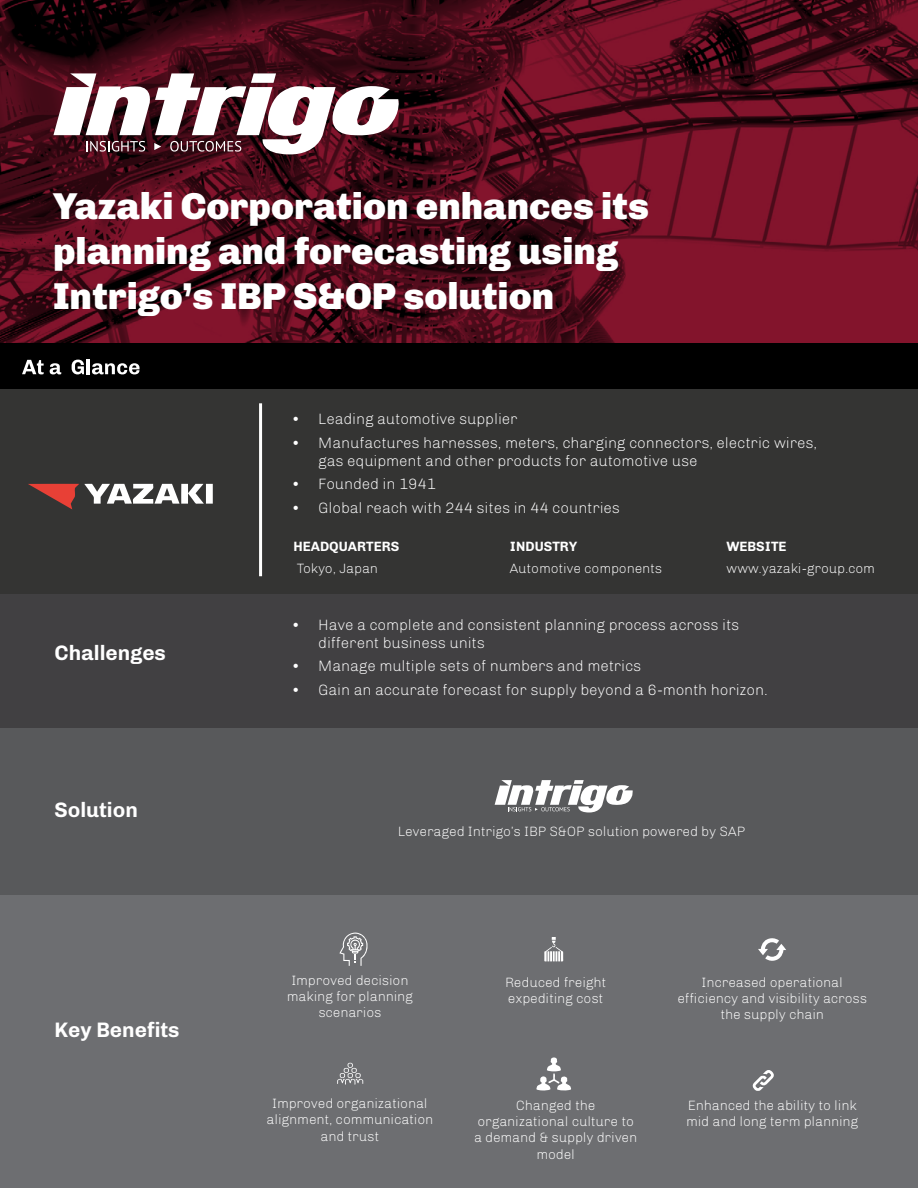
<style>
.page{position:relative;width:918px;height:1188px;background:#fff}
.page>*{position:absolute;margin:0;border:0;box-sizing:border-box;transform-origin:0 0}
.t1{font:900 37.5px/45px "Chivo";color:#fff}
.t2{font:700 21px "Chivo";color:#fff}
.t3{font:300 15px/18px "Chivo";color:#fff}
.t4{font:300 13.5px/16.2px "Chivo";color:#fff;text-align:center}
.t5{font:700 13.5px "Chivo";color:#fff}
</style>
<div class="page">
<svg style="left:0;top:0;width:918px;height:343px;background:#560c1d"></svg>
<svg style="left:53px;top:73px;width:349px;height:81px"></svg>
<div style="left:0;top:594px;width:918px;height:151px;background:#414042"></div>
<div style="left:0;top:728px;width:918px;height:168px;background:#58595b"></div>
<div style="left:0;top:896px;width:918px;height:292px;background:#6d6e71"></div>
<div style="left:0;top:386px;width:918px;height:208px;background:#343433"></div>
<hr style="left:259px;top:403px;width:3px;height:173px;background:#fff">
<svg style="left:495px;top:780px;width:138px;height:33px"></svg>
<svg style="left:28px;top:484px;width:185px;height:25px"></svg>
<svg style="left:544px;top:937px;width:19px;height:25px"></svg>
<svg style="left:758px;top:938px;width:28px;height:23px"></svg>
<svg style="left:337px;top:1063px;width:26px;height:22px"></svg>
<svg style="left:536px;top:1057px;width:35px;height:34px"></svg>
<svg style="left:339px;top:932px;width:29px;height:34px"></svg>
<svg style="left:753px;top:1070px;width:21px;height:21px"></svg>
<div style="left:0;top:343px;width:918px;height:46px;background:#000"></div>
<svg style="left:22px;top:360px;width:22px;height:14px"></svg>
<svg style="left:50px;top:363px;width:11px;height:11px"></svg>
<svg style="left:72px;top:360px;width:12px;height:14px"></svg>
<hr style="left:87px;top:359px;width:3px;height:15px;background:#fff">
<svg style="left:92px;top:363px;width:48px;height:11px"></svg>
<h1 class="t1" style="left:53px;top:183px;width:597px">Yazaki Corporation enhances its planning and forecasting using<br>Intrigo’s IBP S&amp;OP solution</h1>
<p class="t3" style="left:292px;top:410px;width:228px">• Leading automotive supplier</p>
<p class="t3" style="left:319px;top:434px;width:500px;text-indent:-27px">• Manufactures harnesses, meters, charging connectors, electric wires, gas equipment and other products for automotive use</p>
<p class="t3" style="left:292px;top:475px;width:146px">• Founded in 1941</p>
<p class="t3" style="left:292px;top:499px;width:330px">• Global reach with 244 sites in 44 countries</p>
<h2 class="t2" style="left:54px;top:640px;width:113px">Challenges</h2>
<h2 class="t2" style="left:54px;top:797px;width:85px">Solution</h2>
<h2 class="t2" style="left:54px;top:1017px;width:127px">Key Benefits</h2>
<p class="t5" style="left:293px;top:538px;width:107px">HEADQUARTERS</p>
<p class="t4" style="left:297px;top:560px;width:83px">Tokyo, Japan</p>
<p class="t5" style="left:510px;top:538px;width:69px">INDUSTRY</p>
<p class="t4" style="left:510px;top:560px;width:154px">Automotive components</p>
<p class="t5" style="left:726px;top:538px;width:62px">WEBSITE</p>
<p class="t4" style="left:726px;top:560px;width:150px">www.yazaki-group.com</p>
<p class="t3" style="left:319px;top:616px;width:422px;text-indent:-27px">• Have a complete and consistent planning process across its different business units</p>
<p class="t3" style="left:292px;top:657px;width:351px">• Manage multiple sets of numbers and metrics</p>
<p class="t3" style="left:292px;top:681px;width:478px">• Gain an accurate forecast for supply beyond a 6-month horizon.</p>
<p class="t4" style="left:398px;top:823px;width:349px">Leveraged Intrigo’s IBP S&amp;OP solution powered by SAP</p>
<p class="t4" style="left:287px;top:972px;width:128px">Improved decision making for planning scenarios</p>
<p class="t4" style="left:267px;top:1096px;width:168px">Improved organizational alignment, communication and trust</p>
<p class="t4" style="left:505px;top:974px;width:103px;text-align:left">Reduced freight expediting cost</p>
<p class="t4" style="left:474px;top:1097px;width:165px">Changed the organizational culture to a demand &amp; supply driven model</p>
<p class="t4" style="left:678px;top:974px;width:191px">Increased operational efficiency and visibility across the supply chain</p>
<p class="t4" style="left:686px;top:1097px;width:174px;text-align:left">Enhanced the ability to link mid and long term planning</p>
</div>
